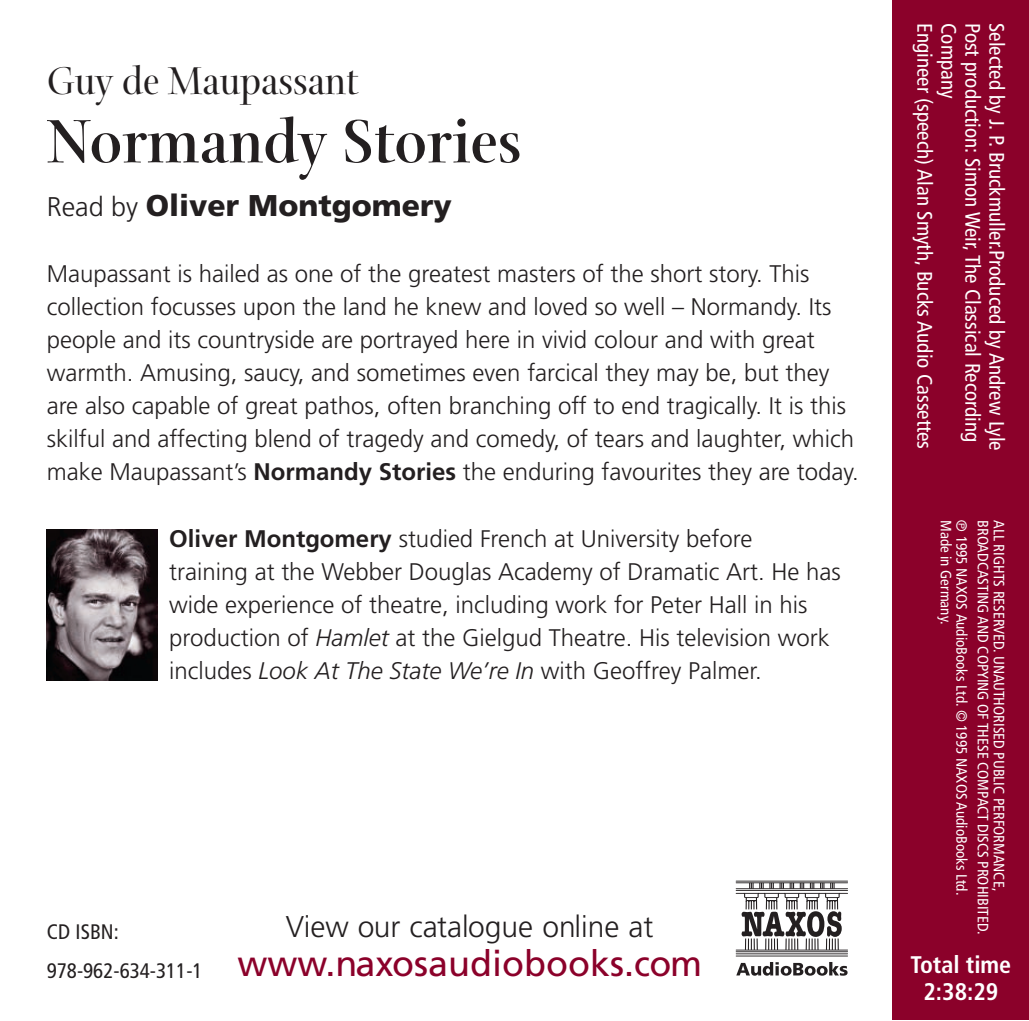
<style>
.page{position:relative;width:1029px;height:1021px;background:#fff}
.page>*{position:absolute;margin:0;border:0;box-sizing:border-box;transform-origin:0 0}
.t1{font:700 66px "Arepo";color:#231f20}
.t2{font:42px "Arepo";color:#231f20}
.t3{font:36px "Frutiger";color:#8b012a}
.t4{font:300 30px "Frutiger";color:#231f20}
.t5{font:900 30px "Frutiger";color:#231f20}
.t6{font:300 24px/33px "Frutiger";color:#231f20}
.t7{font:700 condensed 24px/27px "Frutiger";color:#fff;text-align:center}
.t8{font:condensed 21px/24px "Frutiger";color:#fff}
.t9{font:condensed 21px/39px "Frutiger";color:#231f20}
.t10{font:condensed 15px/16.2px "Frutiger";color:#fff}
.s1{font-weight:300;font-size:27px}
.s2{font-weight:700}
.s3{font-style:italic}
</style>
<div class="page">
<div style="left:892px;top:0;width:137px;height:1019px;background:#8b012a"></div>
<hr style="left:736px;top:892px;width:112px;height:1px;background:#231f20">
<hr style="left:736px;top:949px;width:112px;height:1px;background:#231f20">
<hr style="left:736px;top:889px;width:112px;height:1px;background:#231f20">
<hr style="left:736px;top:888px;width:112px;height:1px;background:#231f20">
<hr style="left:736px;top:882px;width:112px;height:1px;background:#231f20">
<hr style="left:736px;top:880px;width:112px;height:1px;background:#231f20">
<hr style="left:736px;top:951px;width:112px;height:1px;background:#231f20">
<hr style="left:736px;top:955px;width:112px;height:1px;background:#231f20">
<hr style="left:736px;top:953px;width:112px;height:1px;background:#231f20">
<svg style="left:742px;top:882px;width:100px;height:67px"></svg>
<svg style="left:736px;top:962px;width:112px;height:13px"></svg>
<img style="left:47px;top:529px;width:110px;height:151px">
<h2 class="t2" style="left:47px;top:55px;width:314px">Guy de Maupassant</h2>
<h1 class="t1" style="left:47px;top:101px;width:476px">Normandy Stories</h1>
<p class="t5" style="left:47px;top:193px;width:406px"><span class="s1">Read by</span> Oliver Montgomery</p>
<p class="t6" style="left:47px;top:258px;width:813px">Maupassant is hailed as one of the greatest masters of the short story. This collection focusses upon the land he knew and loved so well – Normandy. Its people and its countryside are portrayed here in vivid colour and with great warmth. Amusing, saucy, and sometimes even farcical they may be, but they are also capable of great pathos, often branching off to end tragically. It is this skilful and affecting blend of tragedy and comedy, of tears and laughter, which make Maupassant’s <span class="s2">Normandy Stories</span> the enduring favourites they are today.</p>
<p class="t8" style="left:1007px;top:23px;width:429px;rotate:90deg">Selected by J. P. Bruckmuller.Produced by Andrew Lyle<br>Post production: Simon Weir, The Classical Recording</p>
<p class="t8" style="left:935px;top:23px;width:427px;rotate:90deg">Engineer (speech) Alan Smyth, Bucks Audio Cassettes</p>
<p class="t8" style="left:959px;top:23px;width:77px;rotate:90deg">Company</p>
<p class="t10" style="left:1006px;top:520px;width:416px;rotate:90deg">ALL RIGHTS RESERVED. UNAUTHORISED PUBLIC PERFORMANCE,<br>BROADCASTING AND COPYING OF THESE COMPACT DISCS PROHIBITED.</p>
<p class="t10" style="left:968px;top:520px;width:377px;text-indent:16px;rotate:90deg">1995 NAXOS AudioBooks Ltd. © 1995 NAXOS AudioBooks Ltd.<br>Made in Germany.</p>
<p class="t6" style="left:169px;top:523px;width:673px"><span class="s2">Oliver Montgomery</span> studied French at University before<br>training at the Webber Douglas Academy of Dramatic Art. He has wide experience of theatre, including work for Peter Hall in his production of <span class="s3">Hamlet</span> at the Gielgud Theatre. His television work includes <span class="s3">Look At The State We’re In</span> with Geoffrey Palmer.</p>
<p class="t4" style="left:286px;top:914px;width:369px">View our catalogue online at</p>
<h3 class="t3" style="left:237px;top:949px;width:466px">www.naxosaudiobooks.com</h3>
<p class="t7" style="left:911px;top:952px;width:102px">Total time<br>2:38:29</p>
<p class="t9" style="left:47px;top:913px;width:157px">CD ISBN:<br>978-962-634-311-1</p>
</div>
